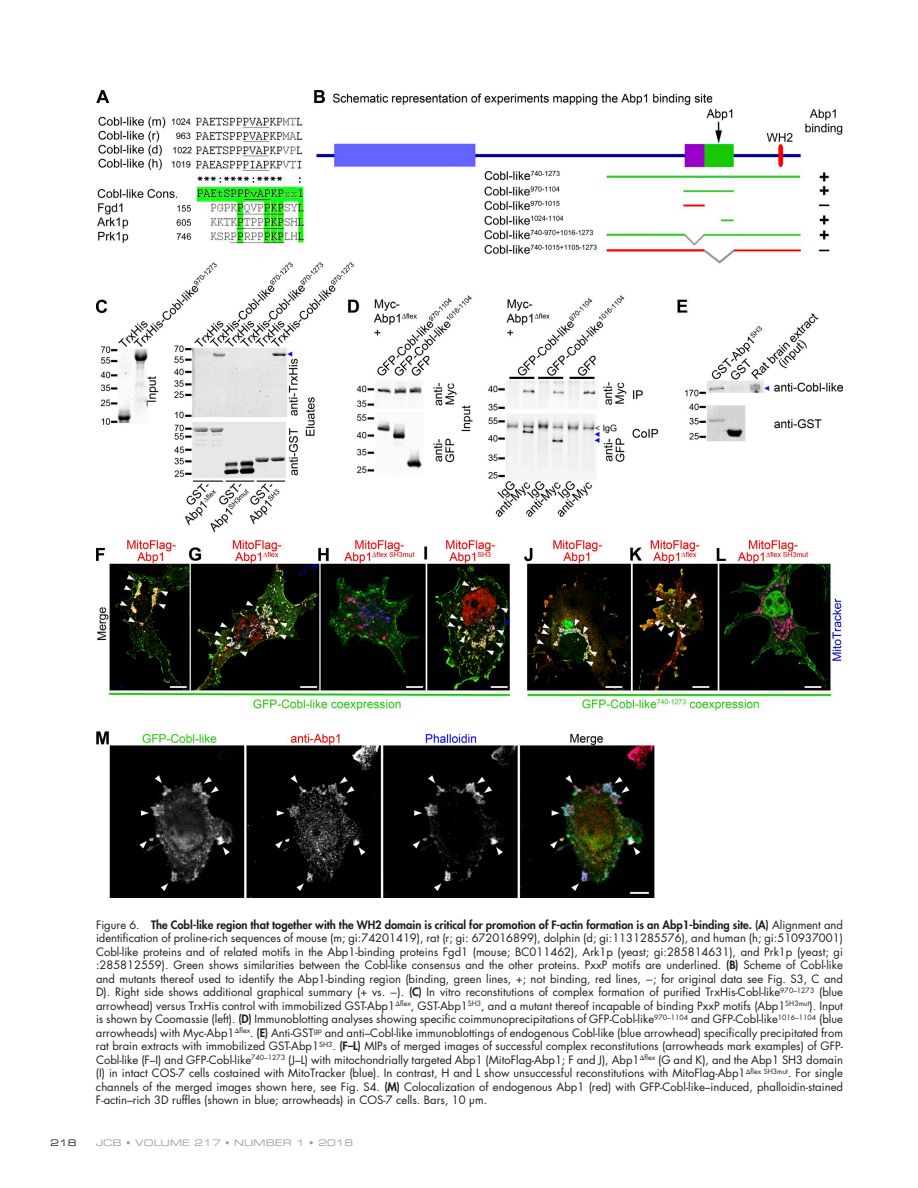
<style>
.page{position:relative;width:918px;height:1188px;background:#fff}
.page>*{position:absolute;margin:0;border:0;box-sizing:border-box;transform-origin:0 0}
.t1{font:11.25px/13.5px "Futura Std";color:#1d1d1b;text-align:justify}
.t2{font:9px "Eurostile LT Std Ex 2";letter-spacing:.01em;color:#9d9d9d}
.t3{font:9px "Eurostile LT Std Ex 2";color:#1d1d1b}
.s1{font-weight:800}
.s2{font-family:"STIX General"}
</style>
<div class="page">
<img style="left:96px;top:90px;width:747px;height:807px">
<p class="t1" style="left:96px;top:918px;width:749px">Figure 6. <span class="s1">The Cobl-like region that together with the WH2 domain is critical for promotion of F-actin formation is an Abp1-binding site. (A)</span> Alignment and identification of proline-rich sequences of mouse (m; gi:74201419), rat (r; gi: 672016899), dolphin (d; gi:1131285576), and human (h; gi:510937001)<br>Cobl-like proteins and of related motifs in the Abp1-binding proteins Fgd1 (mouse; BC011462), Ark1p (yeast; gi:285814631), and Prk1p (yeast; gi :285812559). Green shows similarities between the Cobl-like consensus and the other proteins. PxxP motifs are underlined. <span class="s1">(B)</span> Scheme of Cobl-like and mutants thereof used to identify the Abp1-binding region (binding, green lines, +; not binding, red lines, <span class="s2">−</span>; for original data see Fig. S3, C and D). Right side shows additional graphical summary (+ vs. <span class="s2">−</span>). <span class="s1">(C)</span> In vitro reconstitutions of complex formation of purified TrxHis-Cobl-like<sup>970–1273</sup> (blue arrowhead) versus TrxHis control with immobilized GST-Abp1<sup>Δ</sup><sup>flex</sup>, GST-Abp1<sup>SH3</sup>, and a mutant thereof incapable of binding PxxP motifs (Abp1<sup>SH3mut</sup>). Input is shown by Coomassie (left). <span class="s1">(D)</span> Immunoblotting analyses showing specific coimmunoprecipitations of GFP-Cobl-like<sup>970–1104</sup> and GFP-Cobl-like<sup>1016–1104</sup> (blue arrowheads) with Myc-Abp1<sup>Δ</sup><sup>flex</sup>. <span class="s1">(E)</span> Anti-GST<sup>gp</sup> and anti–Cobl-like immunoblottings of endogenous Cobl-like (blue arrowhead) specifically precipitated from rat brain extracts with immobilized GST-Abp1<sup>SH3</sup>. <span class="s1">(F–L)</span> MIPs of merged images of successful complex reconstitutions (arrowheads mark examples) of GFP-Cobl-like (F–I) and GFP-Cobl-like<sup>740–1273</sup> (J–L) with mitochondrially targeted Abp1 (MitoFlag-Abp1; F and J), Abp1<sup>Δ</sup><sup>flex</sup> (G and K), and the Abp1 SH3 domain (I) in intact COS-7 cells costained with MitoTracker (blue). In contrast, H and L show unsuccessful reconstitutions with MitoFlag-Abp1<sup>Δ</sup><sup>flex</sup> <sup>SH3mut</sup>. For single channels of the merged images shown here, see Fig. S4. <span class="s1">(M)</span> Colocalization of endogenous Abp1 (red) with GFP-Cobl-like–induced, phalloidin-stained F-actin–rich 3D ruffles (shown in blue; arrowheads) in COS-7 cells. Bars, 10 µm.</p>
<p class="t3" style="left:50px;top:1136px;width:28px">218</p>
<p class="t2" style="left:96px;top:1136px;width:259px">JCB • VOLUME 217 • NUMBER 1 • 2018</p>
</div>
